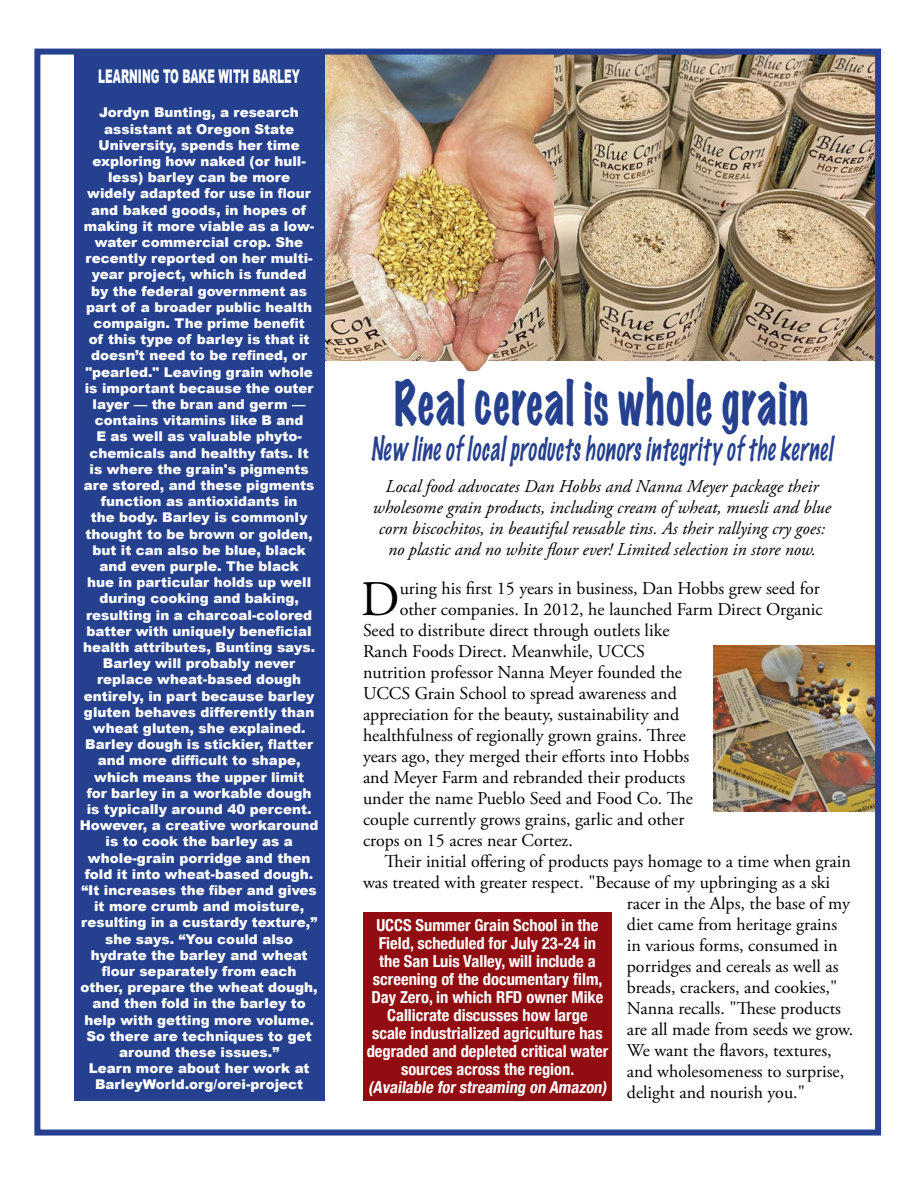
<style>
.page{position:relative;width:918px;height:1188px;background:#fff}
.page>*{position:absolute;margin:0;border:0;box-sizing:border-box;transform-origin:0 0}
.t1{font:expanded 55.5px "Marker Felt";letter-spacing:.04em;color:#25408f;scale:.68 1}
.t2{font:49.65px "Adobe Garamond Pro";color:#000}
.t3{font:100 30.3px "Marker Felt";color:#25408f;scale:.68 1}
.t4{font:900 18.9px "Arial";color:#fff;scale:.56 1}
.t5{font:18px "Adobe Garamond Pro";color:#000}
.t6{font:italic 18px/21px "Adobe Garamond Pro";color:#000;text-align:center}
.t7{font:700 condensed 16.5px/18px "Helvetica Neue";color:#fff;text-align:center}
.t8{font:900 13.5px/16.2px "Arial";color:#fff;text-align:center}
</style>
<div class="page">
<div style="left:363px;top:913px;width:249px;height:188px;background:#910d11"></div>
<img style="left:713px;top:646px;width:161px;height:166px">
<img style="left:554px;top:56px;width:320px;height:305px">
<img style="left:325px;top:56px;width:229px;height:316px">
<div style="left:74px;top:50px;width:251px;height:1051px;background:#25408f"></div>
<div style="left:34px;top:49px;width:847px;height:1087px;border:6px solid #25408f"></div>
<h3 class="t4" style="left:98px;top:66px;width:362px">LEARNING TO BAKE WITH BARLEY</h3>
<p class="t8" style="left:80px;top:105px;width:240px">Jordyn Bunting, a research assistant at Oregon State<br>University, spends her time exploring how naked (or hull&shy;less) barley can be more<br>widely adapted for use in flour and baked goods, in hopes of making it more viable as a low&shy;water commercial crop. She recently reported on her multi&shy;year project, which is funded<br>by the federal government as part of a broader public health compaign. The prime benefit<br>of this type of barley is that it doesn’t need to be refined, or "pearled." Leaving grain whole is important because the outer layer — the bran and germ — contains vitamins like B and<br>E as well as valuable phyto&shy;chemicals and healthy fats. It<br>is where the grain's pigments are stored, and these pigments function as antioxidants in<br>the body. Barley is commonly thought to be brown or golden, but it can also be blue, black and even purple. The black<br>hue in particular holds up well during cooking and baking, resulting in a charcoal-colored batter with uniquely beneficial health attributes, Bunting says.<br>Barley will probably never replace wheat-based dough entirely, in part because barley gluten behaves differently than wheat gluten, she explained.<br>Barley dough is stickier, flatter and more difficult to shape, which means the upper limit<br>for barley in a workable dough is typically around 40 percent.<br>However, a creative workaround is to cook the barley as a whole-grain porridge and then fold it into wheat-based dough. “It increases the fiber and gives it more crumb and moisture, resulting in a custardy texture,” she says. “You could also hydrate the barley and wheat flour separately from each other, prepare the wheat dough, and then fold in the barley to help with getting more volume.<br>So there are techniques to get around these issues.”<br>Learn more about her work at<br>BarleyWorld.org/orei-project</p>
<h1 class="t1" style="left:394px;top:359px;width:610px">Real cereal is whole grain</h1>
<h3 class="t3" style="left:370px;top:425px;width:690px">New lineoflocalproductshonorsintegrityofthekernel</h3>
<p class="t6" style="left:373px;top:476px;width:460px">Local food advocates Dan Hobbs and Nanna Meyer package their wholesome grain products, including cream of wheat, muesli and blue corn biscochitos, in beautiful reusable tins. As their rallying cry goes: no plastic and no white flour ever! Limited selection in store now.</p>
<h2 class="t2" style="left:361px;top:570px;width:40px">D</h2>
<h3 class="t5" style="left:400px;top:578px;width:422px">uring his first 15 years in business, Dan Hobbs grew seed for</h3>
<h3 class="t5" style="left:400px;top:599px;width:425px">other companies. In 2012, he launched Farm Direct Organic</h3>
<h3 class="t5" style="left:363px;top:620px;width:308px">Seed to distribute direct through outlets like</h3>
<h3 class="t5" style="left:363px;top:641px;width:283px">Ranch Foods Direct. Meanwhile, UCCS</h3>
<h3 class="t5" style="left:363px;top:662px;width:321px">nutrition professor Nanna Meyer founded the</h3>
<h3 class="t5" style="left:363px;top:683px;width:315px">UCCS Grain School to spread awareness and</h3>
<h3 class="t5" style="left:363px;top:704px;width:318px">appreciation for the beauty, sustainability and</h3>
<h3 class="t5" style="left:363px;top:725px;width:324px">healthfulness of regionally grown grains. Three</h3>
<h3 class="t5" style="left:363px;top:746px;width:328px">years ago, they merged their efforts into Hobbs</h3>
<h3 class="t5" style="left:363px;top:767px;width:324px">and Meyer Farm and rebranded their products</h3>
<h3 class="t5" style="left:363px;top:788px;width:332px">under the name Pueblo Seed and Food Co. The</h3>
<h3 class="t5" style="left:363px;top:809px;width:323px">couple currently grows grains, garlic and other</h3>
<h3 class="t5" style="left:363px;top:830px;width:211px">crops on 15 acres near Cortez.</h3>
<h3 class="t5" style="left:385px;top:851px;width:468px">Their initial offering of products pays homage to a time when grain</h3>
<h3 class="t5" style="left:363px;top:872px;width:469px">was treated with greater respect. "Because of my upbringing as a ski</h3>
<h3 class="t5" style="left:627px;top:893px;width:225px">racer in the Alps, the base of my</h3>
<h3 class="t5" style="left:627px;top:914px;width:212px">diet came from heritage grains</h3>
<h3 class="t5" style="left:627px;top:935px;width:212px">in various forms, consumed in</h3>
<h3 class="t5" style="left:627px;top:956px;width:213px">porridges and cereals as well as</h3>
<h3 class="t5" style="left:627px;top:977px;width:212px">breads, crackers, and cookies,"</h3>
<h3 class="t5" style="left:627px;top:998px;width:216px">Nanna recalls. "These products</h3>
<h3 class="t5" style="left:627px;top:1019px;width:228px">are all made from seeds we grow.</h3>
<h3 class="t5" style="left:627px;top:1040px;width:206px">We want the flavors, textures,</h3>
<h3 class="t5" style="left:627px;top:1061px;width:219px">and wholesomeness to surprise,</h3>
<h3 class="t5" style="left:627px;top:1082px;width:180px">delight and nourish you."</h3>
<p class="t7" style="left:367px;top:915px;width:245px">UCCS Summer Grain School in the Field, scheduled for July 23-24 in<br>the San Luis Valley, will include a screening of the documentary film, Day Zero, in which RFD owner Mike Callicrate discusses how large<br>scale industrialized agriculture has degraded and depleted critical water sources across the region. (Available forstreaming on Amazon)</p>
</div>
